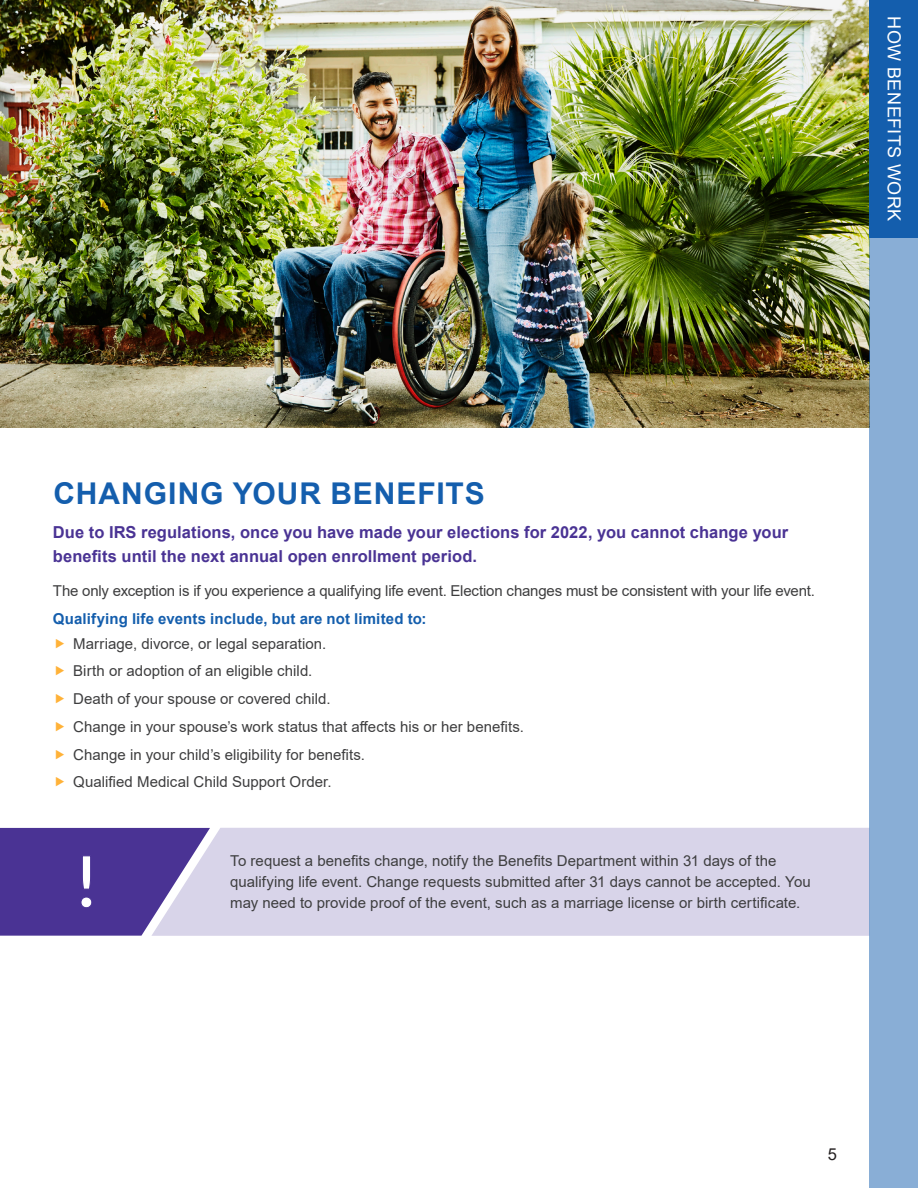
<style>
.page{position:relative;width:918px;height:1188px;background:#fff}
.page>*{position:absolute;margin:0;border:0;box-sizing:border-box;transform-origin:0 0}
.Body_Copy_on_Grey{font:700 30px "Arial";letter-spacing:.03em;color:#145ead}
.Body_Copy_on_Grey-2{font:18px "Arial";letter-spacing:.025em;color:#fff}
.Body_Copy_on_Grey-3{font:700 16.5px/24px "Arial";letter-spacing:.005em;color:#4a3394}
.t1{font:16.5px "Arial";color:#231f20}
.Body_Copy_on_Grey-4{font:15px/27.8px "Arial";color:#3e3e3f}
.s1{font-weight:700;color:#145ead}
</style>
<div class="page">
<img style="left:0;top:0;width:869px;height:428px">
<div style="left:0;top:828px;width:151px;height:108px;background:#4a3394"></div>
<div style="left:151px;top:828px;width:718px;height:108px;background:#d8d4e9"></div>
<div style="left:869px;top:0;width:49px;height:1188px;background:#89aed6"></div>
<div style="left:869px;top:0;width:49px;height:238px;background:#145ead"></div>
<p class="Body_Copy_on_Grey-2" style="left:906px;top:16px;width:207px;rotate:90deg">HOW BENEFITS WORK</p>
<p class="Body_Copy_on_Grey" style="left:53px;top:472px;width:433px">CHANGING YOUR BENEFITS</p>
<p class="Body_Copy_on_Grey-3" style="left:53px;top:520px;width:737px">Due to IRS regulations, once you have made your elections for 2022, you cannot change your benefits until the next annual open enrollment period.</p>
<p class="Body_Copy_on_Grey-4" style="left:53px;top:577px;width:764px">The only exception is if you experience a qualifying life event. Election changes must be consistent with your life event.<br><span class="s1">Qualifying life events include, but are not limited to:</span></p>
<p class="Body_Copy_on_Grey-4" style="left:73px;top:629px;width:452px">Marriage, divorce, or legal separation.<br>Birth or adoption of an eligible child.<br>Death of your spouse or covered child.<br>Change in your spouse’s work status that affects his or her benefits.<br>Change in your child’s eligibility for benefits.<br>Qualified Medical Child Support Order.</p>
<p class="Body_Copy_on_Grey-4" style="left:230px;top:850px;width:582px;line-height:21px">To request a benefits change, notify the Benefits Department within 31 days of the qualifying life event. Change requests submitted after 31 days cannot be accepted. You may need to provide proof of the event, such as a marriage license or birth certificate.</p>
<p class="t1" style="left:828px;top:1143px;width:11px">5</p>
</div>
